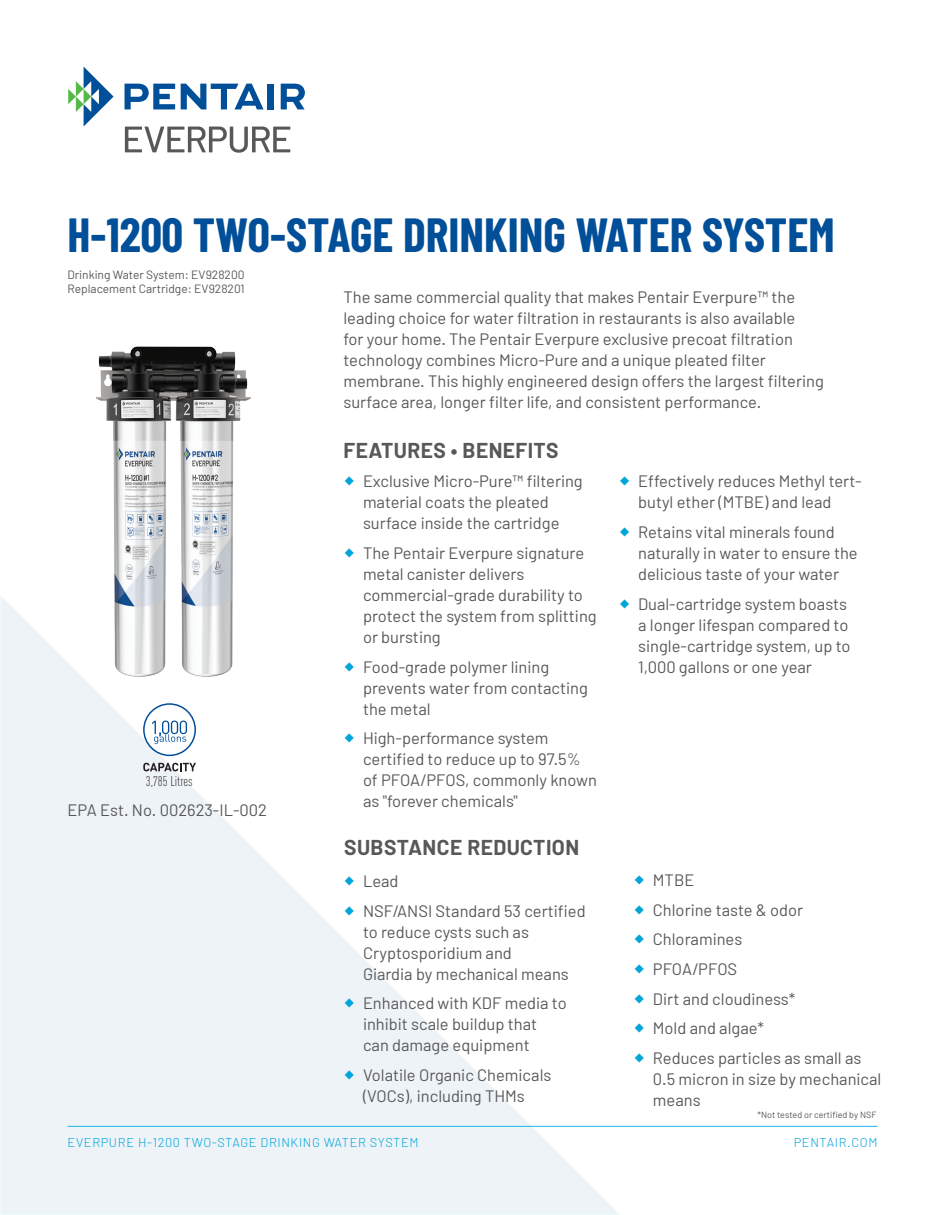
<style>
.page{position:relative;width:945px;height:1215px;background:#fff}
.page>*{position:absolute;margin:0;border:0;box-sizing:border-box;transform-origin:0 0}
.t1{font:700 48px "Barlow Condensed";color:#014e99}
.t2{font:700 21px "Barlow";letter-spacing:.02em;color:#57585a}
.t3{font:16.5px/21px "Barlow";color:#57585a}
.t4{font:300 condensed 13.95px "DIN Pro";color:#231f20}
.t5{font:300 12.75px "Barlow";letter-spacing:.05em;color:#00a5da}
.t6{font:12px/14.4px "Barlow";color:#57585a}
.t7{font:9px "Barlow";color:#57585a}
</style>
<div class="page">
<svg style="left:0;top:596px;width:621px;height:619px;fill:#eef3f8"></svg>
<hr style="left:68px;top:1126px;width:810px;height:1px;background:#19b9e4">
<svg style="left:125px;top:127px;width:165px;height:26px"></svg>
<svg style="left:68px;top:67px;width:46px;height:60px"></svg>
<svg style="left:125px;top:84px;width:50px;height:25px"></svg>
<svg style="left:181px;top:84px;width:83px;height:25px"></svg>
<div style="left:268px;top:84px;width:6px;height:25px;background:#014e99"></div>
<svg style="left:281px;top:84px;width:24px;height:25px"></svg>
<img style="left:92px;top:346px;width:165px;height:333px">
<svg style="left:143px;top:763px;width:53px;height:8px"></svg>
<svg style="left:143px;top:703px;width:53px;height:53px"></svg>
<svg style="left:345px;top:662px;width:9px;height:9px"></svg>
<svg style="left:345px;top:734px;width:9px;height:9px"></svg>
<svg style="left:345px;top:876px;width:9px;height:9px"></svg>
<svg style="left:345px;top:906px;width:9px;height:9px"></svg>
<svg style="left:345px;top:999px;width:9px;height:9px"></svg>
<svg style="left:345px;top:1070px;width:9px;height:9px"></svg>
<h1 class="t1" style="left:68px;top:205px;width:769px">H-1200 TWO-STAGE DRINKING WATER SYSTEM</h1>
<p class="t6" style="left:68px;top:267px;width:179px">Drinking Water System: EV928200<br>Replacement Cartridge: EV928201</p>
<p class="t3" style="left:344px;top:286px;width:482px">The same commercial quality that makes Pentair Everpure™ the leading choice for water filtration in restaurants is also available<br>for your home. The Pentair Everpure exclusive precoat filtration technology combines Micro-Pure and a unique pleated filter membrane. This highly engineered design offers the largest filtering surface area, longer filter life, and consistent performance.</p>
<p class="t4" style="left:146px;top:771px;width:48px">3,785 Litres</p>
<p class="t3" style="left:68px;top:799px;width:201px">EPA Est. No. 002623-IL-002</p>
<p class="t2" style="left:344px;top:437px;width:217px">FEATURES • BENEFITS</p>
<p class="t3" style="left:363px;top:470px;width:221px">Exclusive Micro-Pure™ filtering material coats the pleated surface inside the cartridge</p>
<p class="t3" style="left:363px;top:542px;width:235px">The Pentair Everpure signature metal canister delivers commercial-grade durability to protect the system from splitting or bursting</p>
<p class="t3" style="left:363px;top:656px;width:227px">Food-grade polymer lining prevents water from contacting the metal</p>
<p class="t3" style="left:363px;top:727px;width:236px">High-performance system certified to reduce up to 97.5% of PFOA/PFOS, commonly known as "forever chemicals"</p>
<p class="t2" style="left:344px;top:835px;width:237px">SUBSTANCE REDUCTION</p>
<p class="t3" style="left:363px;top:866px;width:224px;line-height:29.7px">Lead<br>NSF/ANSI Standard 53 certified</p>
<p class="t3" style="left:363px;top:921px;width:207px">to reduce cysts such as<br>Cryptosporidium and<br>Giardia by mechanical means</p>
<p class="t3" style="left:363px;top:992px;width:205px">Enhanced with KDF media to inhibit scale buildup that can damage equipment</p>
<p class="t3" style="left:363px;top:1064px;width:190px">Volatile Organic Chemicals (VOCs), including THMs</p>
<p class="t3" style="left:638px;top:470px;width:225px">Effectively reduces Methyl tert&shy;butyl ether (MTBE) and lead</p>
<p class="t3" style="left:638px;top:521px;width:221px">Retains vital minerals found naturally in water to ensure the delicious taste of your water</p>
<p class="t3" style="left:638px;top:593px;width:214px">Dual-cartridge system boasts a longer lifespan compared to single-cartridge system, up to<br>1,000 gallons or one year</p>
<p class="t3" style="left:653px;top:865px;width:210px;line-height:29.7px">MTBE<br>Chlorine taste &amp; odor<br>Chloramines<br>PFOA/PFOS<br>Dirt and cloudiness*<br>Mold and algae*<br>Reduces particles as small as</p>
<p class="t3" style="left:653px;top:1068px;width:230px">0.5 micron in size by mechanical means</p>
<p class="t7" style="left:758px;top:1109px;width:120px">*Not tested or certified by NSF</p>
<p class="t5" style="left:68px;top:1135px;width:353px">EVERPURE H-1200 TWO-STAGE DRINKING WATER SYSTEM</p>
<p class="t5" style="left:794px;top:1135px;width:85px">PENTAIR.COM</p>
</div>
